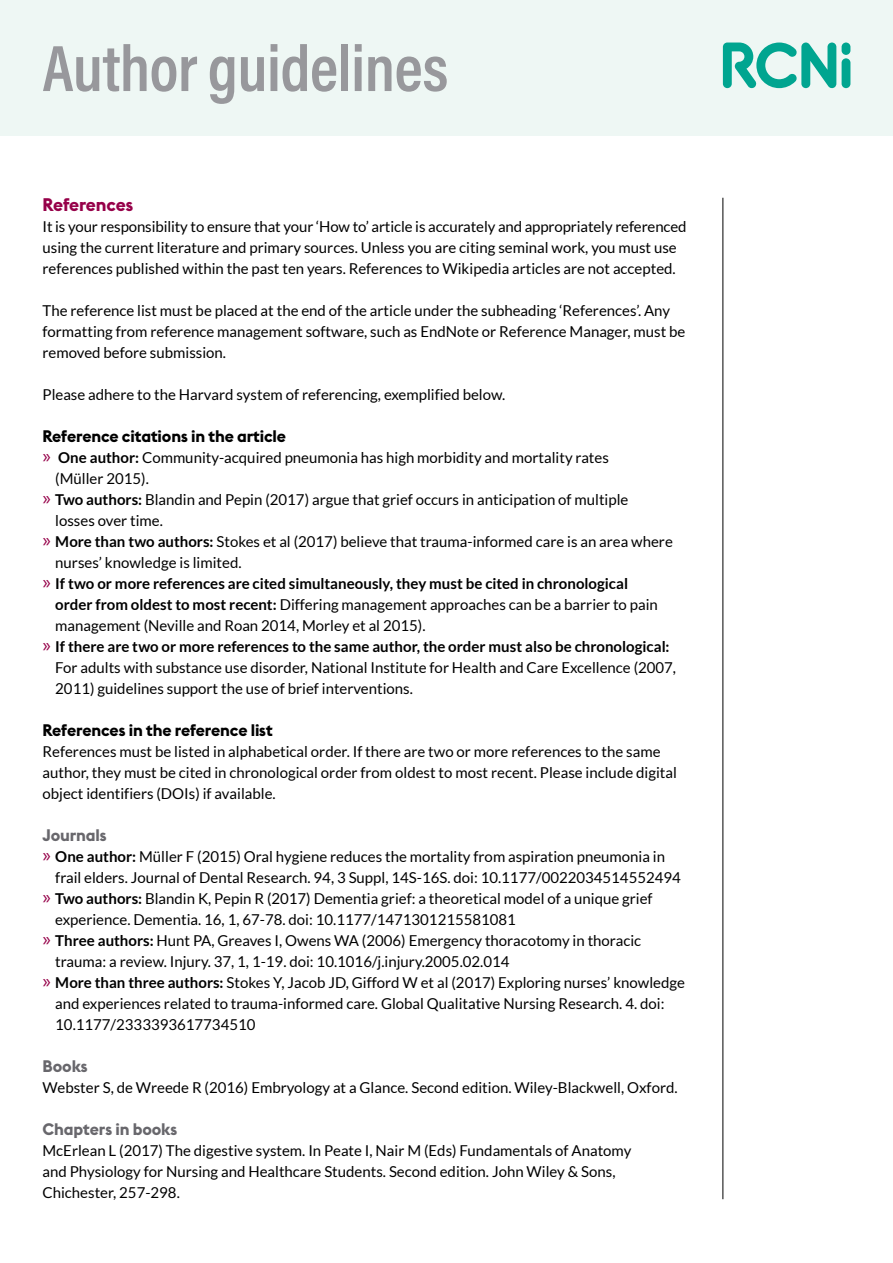
<style>
.page{position:relative;width:893px;height:1263px;background:#fff}
.page>*{position:absolute;margin:0;border:0;box-sizing:border-box;transform-origin:0 0}
.t1{font:600 66px "Acumin Pro Cond";letter-spacing:-.01em;color:#98989c}
.t2{font:700 18px "Euclid Flex";letter-spacing:-.01em;color:#960049}
.t3{font:700 16.5px "Euclid Flex";letter-spacing:-.01em;color:#000}
.t4{font:700 16.5px "Euclid Flex";letter-spacing:-.01em;color:#68676c}
.t5{font:15px/21px "Lato";color:#000}
.t6{font:700 15px "Lato";color:#000}
.s1{font-family:"Acumin Pro Cond";font-size:21px;color:#960049}
.s2{font-weight:700}
.s3{font-family:"Acumin Pro Cond";font-weight:400;font-size:21px;color:#960049}
</style>
<div class="page">
<div style="left:0;top:0;width:893px;height:136px;background:#eef7f4"></div>
<svg style="left:723px;top:43px;width:113px;height:46px"></svg>
<div style="left:842px;top:58px;width:8px;height:30px;background:#00a590;border-radius:4px"></div>
<div style="left:842px;top:43px;width:8px;height:12px;background:#00a590;border-radius:4px"></div>
<hr style="left:723px;top:198px;width:1px;height:1001px;background:#000">
<h1 class="t1" style="left:43px;top:25px;width:407px">Author guidelines</h1>
<p class="t2" style="left:43px;top:194px;width:92px">References</p>
<p class="t5" style="left:43px;top:215px;width:645px">It is your responsibility to ensure that your ‘How to’ article is accurately and appropriately referenced using the current literature and primary sources. Unless you are citing seminal work, you must use references published within the past ten years. References to Wikipedia articles are not accepted.</p>
<p class="t5" style="left:43px;top:299px;width:644px">The reference list must be placed at the end of the article under the subheading ‘References’. Any formatting from reference management software, such as EndNote or Reference Manager, must be removed before submission.</p>
<p class="t5" style="left:43px;top:383px;width:464px">Please adhere to the Harvard system of referencing, exemplified below.</p>
<p class="t3" style="left:43px;top:426px;width:245px">Reference citations in the article</p>
<p class="t5" style="left:43px;top:446px;width:568px"><span class="s1">»</span> <span class="s2">One author:</span> Community-acquired pneumonia has high morbidity and mortality rates</p>
<p class="t5" style="left:55px;top:467px;width:95px">(Müller 2015).</p>
<p class="t5" style="left:43px;top:488px;width:587px"><span class="s1">»</span> <span class="s2">Two authors:</span> Blandin and Pepin (2017) argue that grief occurs in anticipation of multiple</p>
<p class="t5" style="left:55px;top:509px;width:109px">losses over time.</p>
<p class="t5" style="left:43px;top:530px;width:632px"><span class="s1">»</span> <span class="s2">More than two authors:</span> Stokes et al (2017) believe that trauma-informed care is an area where</p>
<p class="t5" style="left:55px;top:551px;width:188px">nurses’ knowledge is limited.</p>
<p class="t6" style="left:43px;top:574px;width:587px"><span class="s3">»</span> If two or more references are cited simultaneously, they must be cited in chronological</p>
<p class="t5" style="left:55px;top:593px;width:604px"><span class="s2">order from oldest to most recent:</span> Differing management approaches can be a barrier to pain</p>
<p class="t5" style="left:55px;top:614px;width:372px">management (Neville and Roan 2014, Morley et al 2015).</p>
<p class="t6" style="left:43px;top:637px;width:628px"><span class="s3">»</span> If there are two or more references to the same author, the order must also be chronological:</p>
<p class="t5" style="left:55px;top:656px;width:622px">For adults with substance use disorder, National Institute for Health and Care Excellence (2007,</p>
<p class="t5" style="left:55px;top:677px;width:359px">2011) guidelines support the use of brief interventions.</p>
<p class="t3" style="left:43px;top:720px;width:232px">References in the reference list</p>
<p class="t5" style="left:43px;top:740px;width:636px">References must be listed in alphabetical order. If there are two or more references to the same author, they must be cited in chronological order from oldest to most recent. Please include digital object identifiers (DOIs) if available.</p>
<p class="t4" style="left:43px;top:825px;width:66px">Journals</p>
<p class="t5" style="left:43px;top:845px;width:624px"><span class="s1">»</span> <span class="s2">One author:</span> Müller F (2015) Oral hygiene reduces the mortality from aspiration pneumonia in</p>
<p class="t5" style="left:55px;top:866px;width:627px">frail elders. Journal of Dental Research. 94, 3 Suppl, 14S-16S. doi: 10.1177/0022034514552494</p>
<p class="t5" style="left:43px;top:887px;width:612px"><span class="s1">»</span> <span class="s2">Two authors:</span> Blandin K, Pepin R (2017) Dementia grief: a theoretical model of a unique grief</p>
<p class="t5" style="left:55px;top:908px;width:462px">experience. Dementia. 16, 1, 67-78. doi: 10.1177/1471301215581081</p>
<p class="t5" style="left:43px;top:929px;width:600px"><span class="s1">»</span> <span class="s2">Three authors:</span> Hunt PA, Greaves I, Owens WA (2006) Emergency thoracotomy in thoracic</p>
<p class="t5" style="left:55px;top:950px;width:456px">trauma: a review. Injury. 37, 1, 1-19. doi: 10.1016/j.injury.2005.02.014</p>
<p class="t5" style="left:43px;top:971px;width:644px"><span class="s1">»</span> <span class="s2">More than three authors:</span> Stokes Y, Jacob JD, Gifford W et al (2017) Exploring nurses’ knowledge</p>
<p class="t5" style="left:55px;top:992px;width:611px">and experiences related to trauma-informed care. Global Qualitative Nursing Research. 4. doi:</p>
<p class="t5" style="left:55px;top:1013px;width:202px">10.1177/2333393617734510</p>
<p class="t4" style="left:43px;top:1056px;width:47px">Books</p>
<p class="t5" style="left:43px;top:1076px;width:637px">Webster S, de Wreede R (2016) Embryology at a Glance. Second edition. Wiley-Blackwell, Oxford.</p>
<p class="t4" style="left:43px;top:1119px;width:136px">Chapters in books</p>
<p class="t5" style="left:43px;top:1139px;width:590px">McErlean L (2017) The digestive system. In Peate I, Nair M (Eds) Fundamentals of Anatomy and Physiology for Nursing and Healthcare Students. Second edition. John Wiley &amp; Sons,<br>Chichester, 257-298.</p>
</div>
